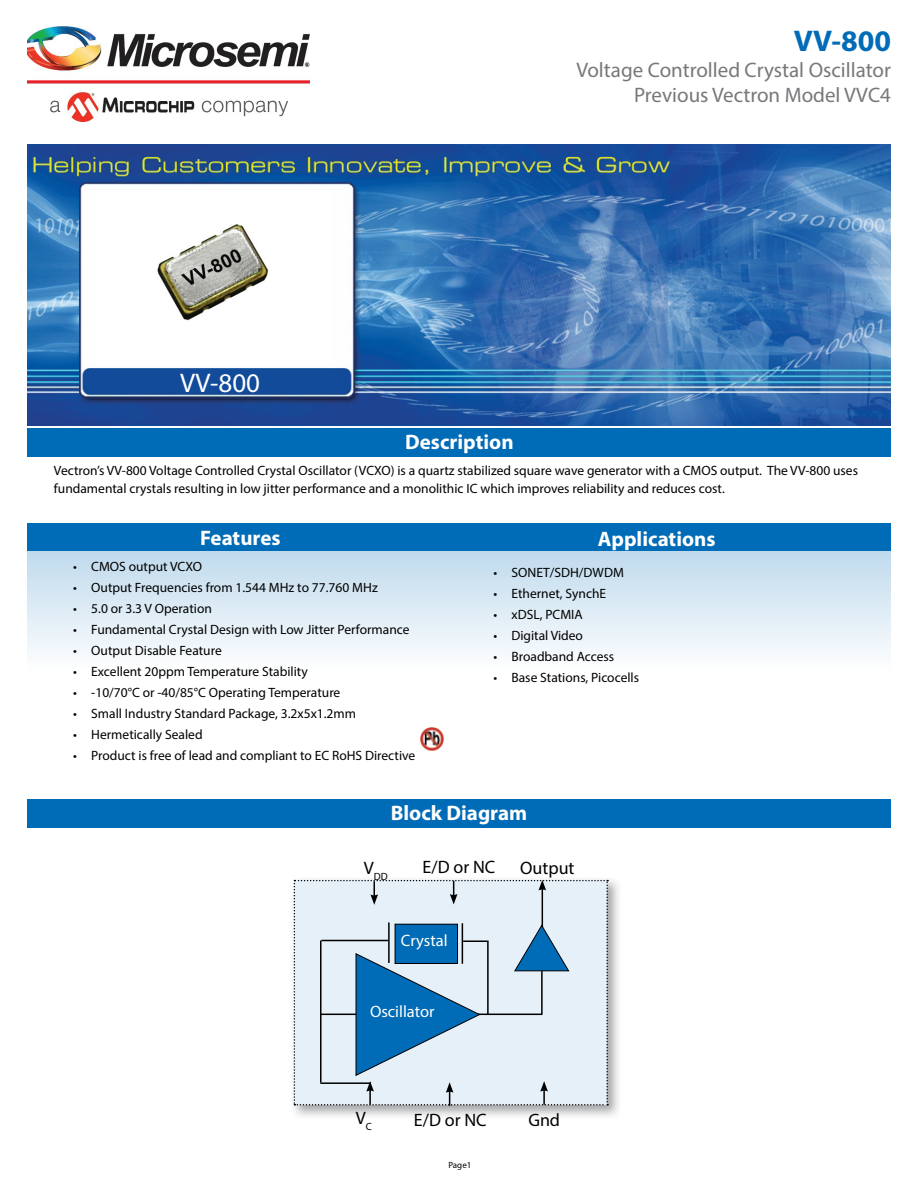
<style>
.page{position:relative;width:918px;height:1188px;background:#fff}
.page>*{position:absolute;margin:0;border:0;box-sizing:border-box;transform-origin:0 0}
.t1{font:700 30px "Myriad Pro";color:#006bb6}
.t2{font:27px "Myriad Pro";color:#fff}
.t3{font:21px/25.2px "Myriad Pro";color:#77787b;text-align:right}
.t4{font:700 21px "Myriad Pro";color:#fff}
.t5{font:18px "Myriad Pro";color:#000}
.t6{font:16.5px "Myriad Pro";color:#fff}
.t7{font:13.5px/18px "Myriad Pro";color:#000}
.t8{font:10.5px "Myriad Pro";color:#000}
.t9{font:9px "Myriad Pro";color:#000}
</style>
<div class="page">
<div style="left:27px;top:523px;width:864px;height:28px;background:#006bb6"></div>
<div style="left:27px;top:552px;width:864px;height:120px;background:linear-gradient(to bottom,#c0daed,#feffff)"></div>
<div style="left:27px;top:799px;width:864px;height:28px;background:#006bb6"></div>
<img style="left:27px;top:145px;width:864px;height:281px">
<div style="left:27px;top:428px;width:864px;height:29px;background:#006bb6"></div>
<img style="left:98px;top:191px;width:234px;height:173px">
<img style="left:421px;top:728px;width:23px;height:23px">
<img style="left:27px;top:27px;width:283px;height:94px">
<img style="left:293px;top:879px;width:326px;height:237px">
<svg style="left:294px;top:880px;width:314px;height:226px;background:#bad2e4"></svg>
<h2 class="t2" style="left:180px;top:373px;width:82px">VV-800</h2>
<h1 class="t1" style="left:794px;top:29px;width:99px">VV-800</h1>
<h3 class="t3" style="left:576px;top:59px;width:316px">Voltage Controlled Crystal Oscillator<br>Previous Vectron Model VVC4</h3>
<h3 class="t4" style="left:405px;top:434px;width:110px">Description</h3>
<p class="t7" style="left:54px;top:462px;width:806px">Vectron’s VV-800 Voltage Controlled Crystal Oscillator (VCXO) is a quartz stabilized square wave generator with a CMOS output. The VV-800 uses fundamental crystals resulting in low jitter performance and a monolithic IC which improves reliability and reduces cost.</p>
<h3 class="t4" style="left:200px;top:530px;width:82px">Features</h3>
<h3 class="t4" style="left:598px;top:530px;width:119px">Applications</h3>
<p class="t7" style="left:73px;top:559px;width:130px">• CMOS output VCXO</p>
<p class="t7" style="left:73px;top:580px;width:306px">• Output Frequencies from 1.544 MHz to 77.760 MHz</p>
<p class="t7" style="left:73px;top:601px;width:140px">• 5.0 or 3.3 V Operation</p>
<p class="t7" style="left:73px;top:622px;width:338px">• Fundamental Crystal Design with Low Jitter Performance</p>
<p class="t7" style="left:73px;top:643px;width:150px">• Output Disable Feature</p>
<p class="t7" style="left:73px;top:664px;width:236px">• Excellent 20ppm Temperature Stability</p>
<p class="t7" style="left:73px;top:685px;width:269px">• -10/70°C or -40/85°C Operating Temperature</p>
<p class="t7" style="left:73px;top:706px;width:284px">• Small Industry Standard Package, 3.2x5x1.2mm</p>
<p class="t7" style="left:73px;top:727px;width:131px">• Hermetically Sealed</p>
<p class="t7" style="left:73px;top:748px;width:344px">• Product is free of lead and compliant to EC RoHS Directive</p>
<p class="t7" style="left:493px;top:565px;width:132px">• SONET/SDH/DWDM</p>
<p class="t7" style="left:493px;top:586px;width:114px">• Ethernet, SynchE</p>
<p class="t7" style="left:493px;top:607px;width:91px">• xDSL, PCMIA</p>
<p class="t7" style="left:493px;top:628px;width:91px">• Digital Video</p>
<p class="t7" style="left:493px;top:649px;width:122px">• Broadband Access</p>
<p class="t7" style="left:493px;top:670px;width:147px">• Base Stations, Picocells</p>
<h3 class="t4" style="left:391px;top:805px;width:138px">Block Diagram</h3>
<h3 class="t5" style="left:423px;top:860px;width:74px">E/D or NC</h3>
<p class="t8" style="left:364px;top:872px;width:26px"><sup>V</sup>DD</p>
<h3 class="t5" style="left:520px;top:861px;width:56px">Output</h3>
<p class="t6" style="left:401px;top:934px;width:48px">Crystal</p>
<p class="t6" style="left:370px;top:1005px;width:66px">Oscillator</p>
<h3 class="t5" style="left:356px;top:1111px;width:18px">V<sub>C</sub></h3>
<h3 class="t5" style="left:528px;top:1113px;width:33px">Gnd</h3>
<h3 class="t5" style="left:414px;top:1114px;width:74px">E/D or NC</h3>
<p class="t9" style="left:448px;top:1161px;width:25px">Page1</p>
</div>
